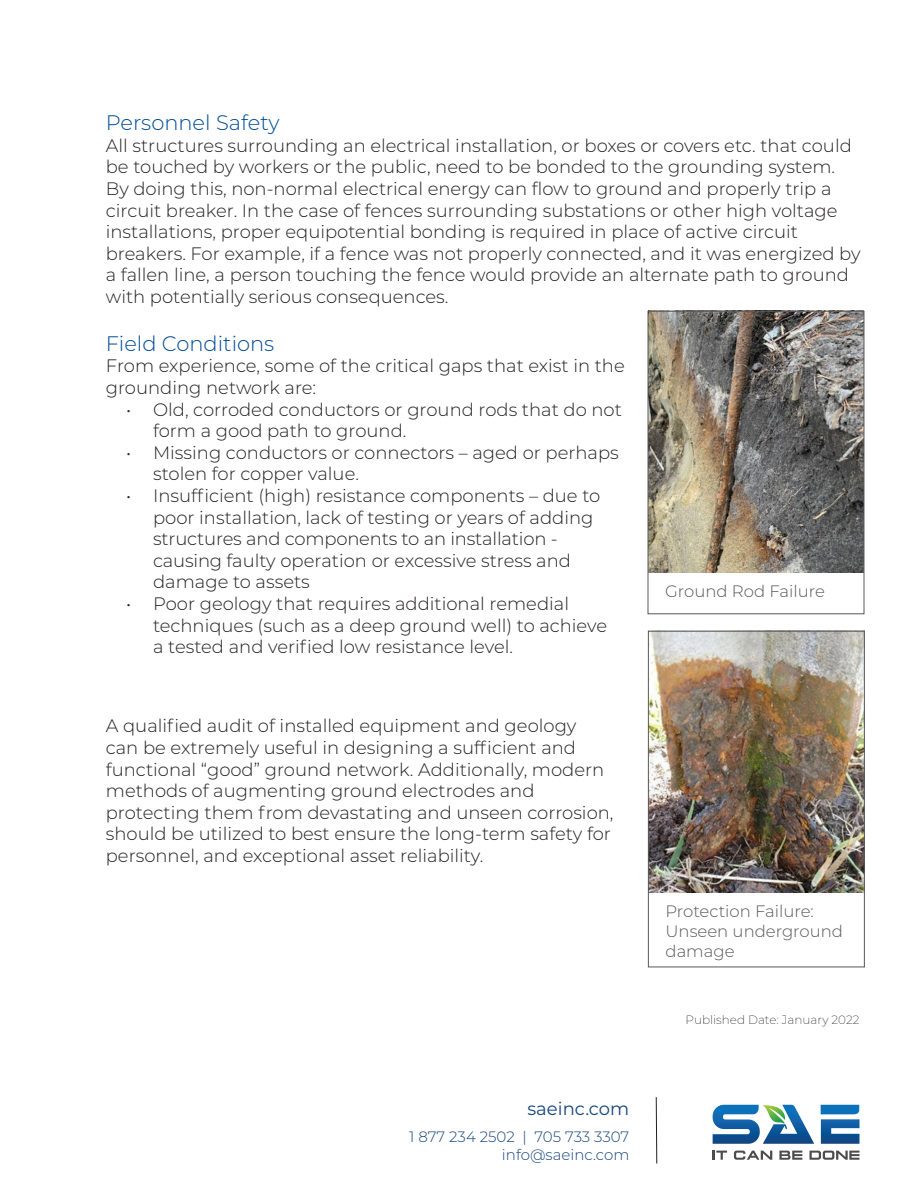
<style>
.page{position:relative;width:918px;height:1188px;background:#fff}
.page>*{position:absolute;margin:0;border:0;box-sizing:border-box;transform-origin:0 0}
.t1{font:300 21px "Montserrat";color:#004c97}
.t2{font:300 18px/21.6px "Montserrat";color:#231f20}
.t3{font:18px "Montserrat";color:#16457b}
.t4{font:300 16.5px/19.8px "Montserrat";color:#57585a}
.t5{font:300 15px "Montserrat";color:#16457b}
.t6{font:200 12px "Montserrat";color:#231f20}
</style>
<div class="page">
<svg style="left:713px;top:1151px;width:14px;height:9px"></svg>
<svg style="left:734px;top:1151px;width:38px;height:9px"></svg>
<svg style="left:779px;top:1151px;width:23px;height:9px"></svg>
<svg style="left:810px;top:1151px;width:50px;height:9px"></svg>
<svg style="left:821px;top:1105px;width:39px;height:39px"></svg>
<svg style="left:713px;top:1105px;width:101px;height:39px"></svg>
<svg style="left:655px;top:1097px;width:3px;height:67px"></svg>
<img style="left:650px;top:313px;width:212px;height:260px">
<div style="left:648px;top:311px;width:216px;height:303px;border:1px solid #57585a"></div>
<img style="left:650px;top:633px;width:213px;height:259px">
<div style="left:648px;top:631px;width:217px;height:336px;border:1px solid #57585a"></div>
<p class="t1" style="left:106px;top:109px;width:175px">Personnel Safety</p>
<p class="t2" style="left:106px;top:134px;width:756px">All structures surrounding an electrical installation, or boxes or covers etc. that could be touched by workers or the public, need to be bonded to the grounding system.<br>By doing this, non-normal electrical energy can flow to ground and properly trip a circuit breaker. In the case of fences surrounding substations or other high voltage installations, proper equipotential bonding is required in place of active circuit breakers. For example, if a fence was not properly connected, and it was energized by a fallen line, a person touching the fence would provide an alternate path to ground with potentially serious consequences.</p>
<p class="t1" style="left:106px;top:329px;width:170px">Field Conditions</p>
<p class="t2" style="left:106px;top:355px;width:521px">From experience, some of the critical gaps that exist in the grounding network are:</p>
<p class="t2" style="left:153px;top:398px;width:470px;text-indent:-27px">• Old, corroded conductors or ground rods that do not form a good path to ground.</p>
<p class="t2" style="left:153px;top:441px;width:467px;text-indent:-27px">• Missing conductors or connectors – aged or perhaps stolen for copper value.</p>
<p class="t2" style="left:153px;top:484px;width:449px;text-indent:-27px">• Insufficient (high) resistance components – due to poor installation, lack of testing or years of adding structures and components to an installation - causing faulty operation or excessive stress and damage to assets</p>
<p class="t2" style="left:153px;top:592px;width:456px;text-indent:-27px">• Poor geology that requires additional remedial techniques (such as a deep ground well) to achieve a tested and verified low resistance level.</p>
<p class="t2" style="left:106px;top:715px;width:509px">A qualified audit of installed equipment and geology can be extremely useful in designing a sufficient and functional “good” ground network. Additionally, modern methods of augmenting ground electrodes and protecting them from devastating and unseen corrosion, should be utilized to best ensure the long-term safety for personnel, and exceptional asset reliability.</p>
<p class="t3" style="left:528px;top:1096px;width:103px">saeinc.com</p>
<p class="t5" style="left:409px;top:1126px;width:222px">1 877 234 2502 | 705 733 3307</p>
<p class="t5" style="left:502px;top:1144px;width:129px">info@saeinc.com</p>
<p class="t4" style="left:665px;top:581px;width:161px">Ground Rod Failure</p>
<p class="t4" style="left:666px;top:901px;width:179px">Protection Failure:<br>Unseen underground damage</p>
<p class="t6" style="left:686px;top:1011px;width:175px">Published Date: January 2022</p>
</div>
